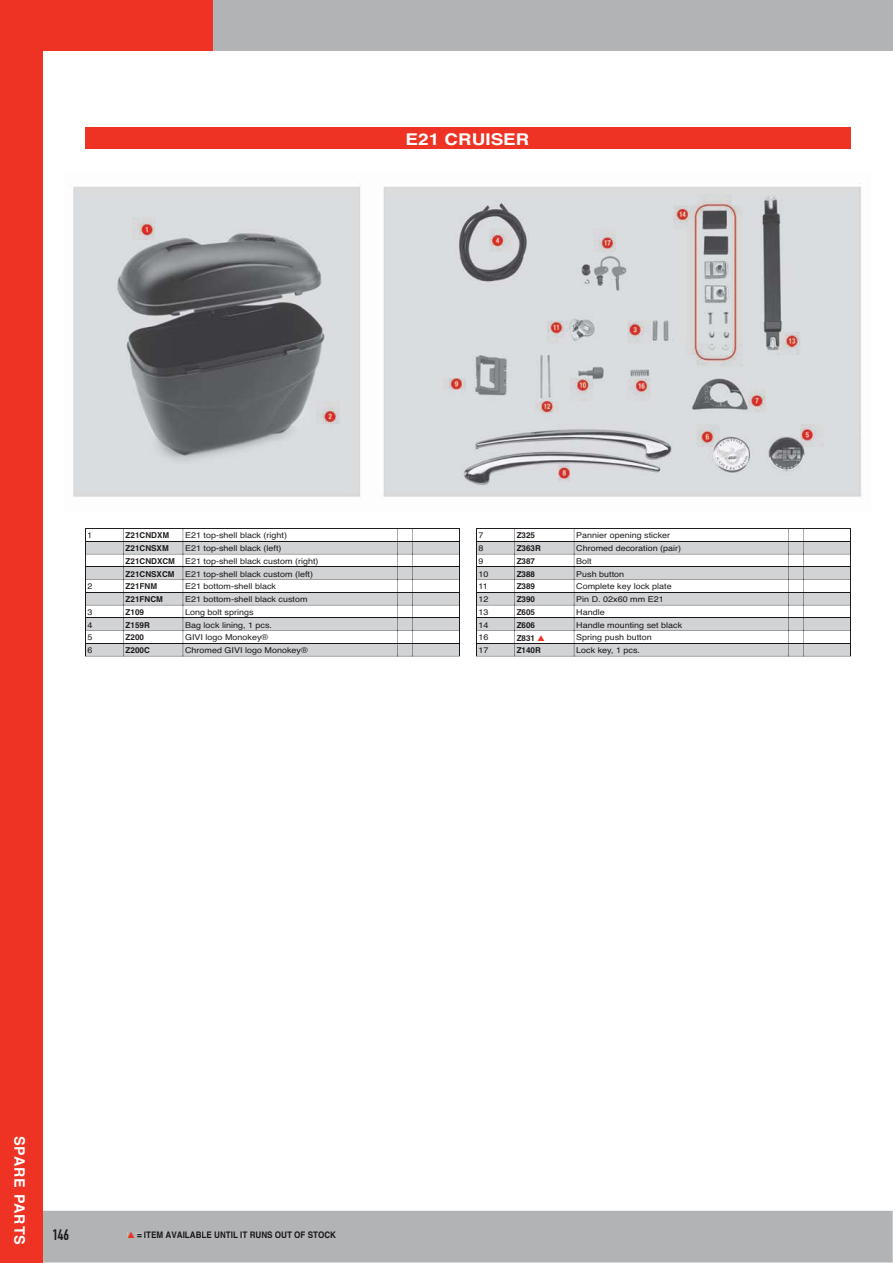
<style>
.page{position:relative;width:893px;height:1263px;background:#fff}
.page>*{position:absolute;margin:0;border:0;box-sizing:border-box;transform-origin:0 0}
.t1{font:700 16.2px "Helvetica";color:#fff;scale:1.17 1}
.t2{font:15px "DIN Engschrift";color:#19171b}
.t3{font:700 14.4px "Helvetica";letter-spacing:.06em;color:#fff}
.t4{font:700 9px "Helvetica";color:#19171b;scale:.9 1}
.t5{font:8.1px/12.6px "Helvetica";color:#231f20;scale:1.11 1}
.t6{font:8.1px "Helvetica";color:#19171b;scale:1.11 1}
.t7{font:700 8.1px "Helvetica";color:#19171b}
.t8{font:700 8.1px "Helvetica";color:#231f20}
.s1{color:#19171b}
.s2{font-weight:700}
.s3{font-weight:700;color:#19171b}
</style>
<div class="page">
<div style="left:43px;top:1211px;width:850px;height:52px;background:#b2b3b4"></div>
<div style="left:53px;top:1229px;width:16px;height:11px;background:#b2b3b4"></div>
<div style="left:152px;top:1231px;width:11px;height:7px;background:#b2b3b4"></div>
<svg style="left:166px;top:1231px;width:11px;height:7px"></svg>
<div style="left:177px;top:1231px;width:19px;height:7px;background:#b2b3b4"></div>
<svg style="left:196px;top:1231px;width:5px;height:7px"></svg>
<div style="left:202px;top:1231px;width:10px;height:7px;background:#b2b3b4"></div>
<div style="left:212px;top:1231px;width:7px;height:7px;background:#b2b3b4"></div>
<svg style="left:221px;top:1231px;width:10px;height:7px"></svg>
<div style="left:231px;top:1231px;width:7px;height:7px;background:#b2b3b4"></div>
<svg style="left:241px;top:1231px;width:32px;height:7px"></svg>
<div style="left:275px;top:1231px;width:6px;height:7px;background:#b2b3b4"></div>
<div style="left:282px;top:1231px;width:10px;height:7px;background:#b2b3b4"></div>
<div style="left:295px;top:1231px;width:10px;height:7px;background:#b2b3b4"></div>
<div style="left:305px;top:1231px;width:13px;height:7px;background:#b2b3b4"></div>
<div style="left:318px;top:1231px;width:18px;height:7px;background:#b2b3b4"></div>
<div style="left:0;top:0;width:893px;height:51px;background:#b2b3b4"></div>
<div style="left:0;top:0;width:213px;height:51px;background:#ee3224"></div>
<div style="left:0;top:0;width:43px;height:1263px;background:#ee3224"></div>
<div style="left:85px;top:128px;width:765px;height:21px;background:#ee3224"></div>
<img style="left:73px;top:183px;width:788px;height:314px">
<svg style="left:85px;top:528px;width:375px;height:129px"></svg>
<div style="left:185px;top:647px;width:123px;height:8px;background:#d1d3d4"></div>
<svg style="left:128px;top:1231px;width:23px;height:7px"></svg>
<svg style="left:476px;top:528px;width:375px;height:129px"></svg>
<h1 class="t1" style="left:406px;top:133px;width:107px">E21 CRUISER</h1>
<p class="t5" style="left:87px;top:530px;width:6px">1</p>
<p class="t8" style="left:126px;top:532px;width:45px">Z21CNDXM</p>
<p class="t5" style="left:185px;top:530px;width:93px">E21 top-shell black (right)</p>
<p class="t7" style="left:126px;top:545px;width:45px">Z21CNSXM</p>
<p class="t5" style="left:126px;top:543px;width:175px;text-indent:60px"><span class="s1">E21 top-shell black (left)<br></span><span class="s2">Z21CNDXCM</span> E21 top-shell black custom (right)<br><span class="s3">Z21CNSXCM</span></p>
<p class="t6" style="left:185px;top:571px;width:117px">E21 top-shell black custom (left)</p>
<p class="t5" style="left:87px;top:581px;width:6px">2</p>
<p class="t8" style="left:126px;top:583px;width:33px">Z21FNM</p>
<p class="t5" style="left:185px;top:581px;width:83px">E21 bottom-shell black</p>
<p class="t7" style="left:126px;top:596px;width:39px">Z21FNCM</p>
<p class="t6" style="left:185px;top:596px;width:112px">E21 bottom-shell black custom</p>
<p class="t5" style="left:87px;top:607px;width:6px">3</p>
<p class="t8" style="left:126px;top:609px;width:20px">Z109</p>
<p class="t5" style="left:185px;top:607px;width:63px">Long bolt springs</p>
<p class="t6" style="left:87px;top:622px;width:6px">4</p>
<p class="t7" style="left:126px;top:622px;width:26px">Z159R</p>
<p class="t6" style="left:185px;top:622px;width:80px">Bag lock lining, 1 pcs.</p>
<p class="t5" style="left:87px;top:632px;width:6px">5</p>
<p class="t8" style="left:126px;top:634px;width:20px">Z200</p>
<p class="t5" style="left:185px;top:632px;width:76px">GIVI logo Monokey®</p>
<p class="t6" style="left:87px;top:647px;width:6px">6</p>
<p class="t7" style="left:126px;top:647px;width:26px">Z200C</p>
<p class="t6" style="left:185px;top:647px;width:112px">Chromed GIVI logo Monokey®</p>
<p class="t5" style="left:478px;top:530px;width:6px">7</p>
<p class="t8" style="left:517px;top:532px;width:20px">Z325</p>
<p class="t5" style="left:576px;top:530px;width:86px">Pannier opening sticker</p>
<p class="t6" style="left:478px;top:545px;width:6px">8</p>
<p class="t7" style="left:517px;top:545px;width:26px">Z363R</p>
<p class="t6" style="left:576px;top:545px;width:96px">Chromed decoration (pair)</p>
<p class="t5" style="left:478px;top:556px;width:6px">9</p>
<p class="t8" style="left:517px;top:558px;width:20px">Z387</p>
<p class="t5" style="left:576px;top:556px;width:15px">Bolt</p>
<p class="t6" style="left:478px;top:571px;width:11px">10</p>
<p class="t7" style="left:517px;top:571px;width:20px">Z388</p>
<p class="t6" style="left:576px;top:571px;width:45px">Push button</p>
<p class="t5" style="left:478px;top:581px;width:10px">11</p>
<p class="t8" style="left:517px;top:583px;width:20px">Z389</p>
<p class="t5" style="left:576px;top:581px;width:88px">Complete key lock plate</p>
<p class="t6" style="left:478px;top:596px;width:11px">12</p>
<p class="t7" style="left:517px;top:596px;width:20px">Z390</p>
<p class="t6" style="left:576px;top:596px;width:80px">Pin D. 02x60 mm E21</p>
<p class="t5" style="left:478px;top:607px;width:11px">13</p>
<p class="t8" style="left:517px;top:609px;width:20px">Z605</p>
<p class="t5" style="left:576px;top:607px;width:27px">Handle</p>
<p class="t6" style="left:478px;top:622px;width:11px">14</p>
<p class="t7" style="left:517px;top:622px;width:20px">Z606</p>
<p class="t6" style="left:576px;top:622px;width:97px">Handle mounting set black</p>
<p class="t5" style="left:478px;top:632px;width:11px">16</p>
<p class="t8" style="left:517px;top:635px;width:20px">Z831</p>
<p class="t5" style="left:576px;top:632px;width:70px">Spring push button</p>
<p class="t6" style="left:478px;top:647px;width:11px">17</p>
<p class="t7" style="left:517px;top:647px;width:26px">Z140R</p>
<p class="t6" style="left:576px;top:647px;width:59px">Lock key, 1 pcs.</p>
<h3 class="t3" style="left:25px;top:1136px;width:111px;rotate:90deg">SPARE PARTS</h3>
<h2 class="t2" style="left:52px;top:1229px;width:18px">146</h2>
<p class="t4" style="left:137px;top:1231px;width:223px">= ITEM AVAILABLE UNTIL IT RUNS OUT OF STOCK</p>
</div>
